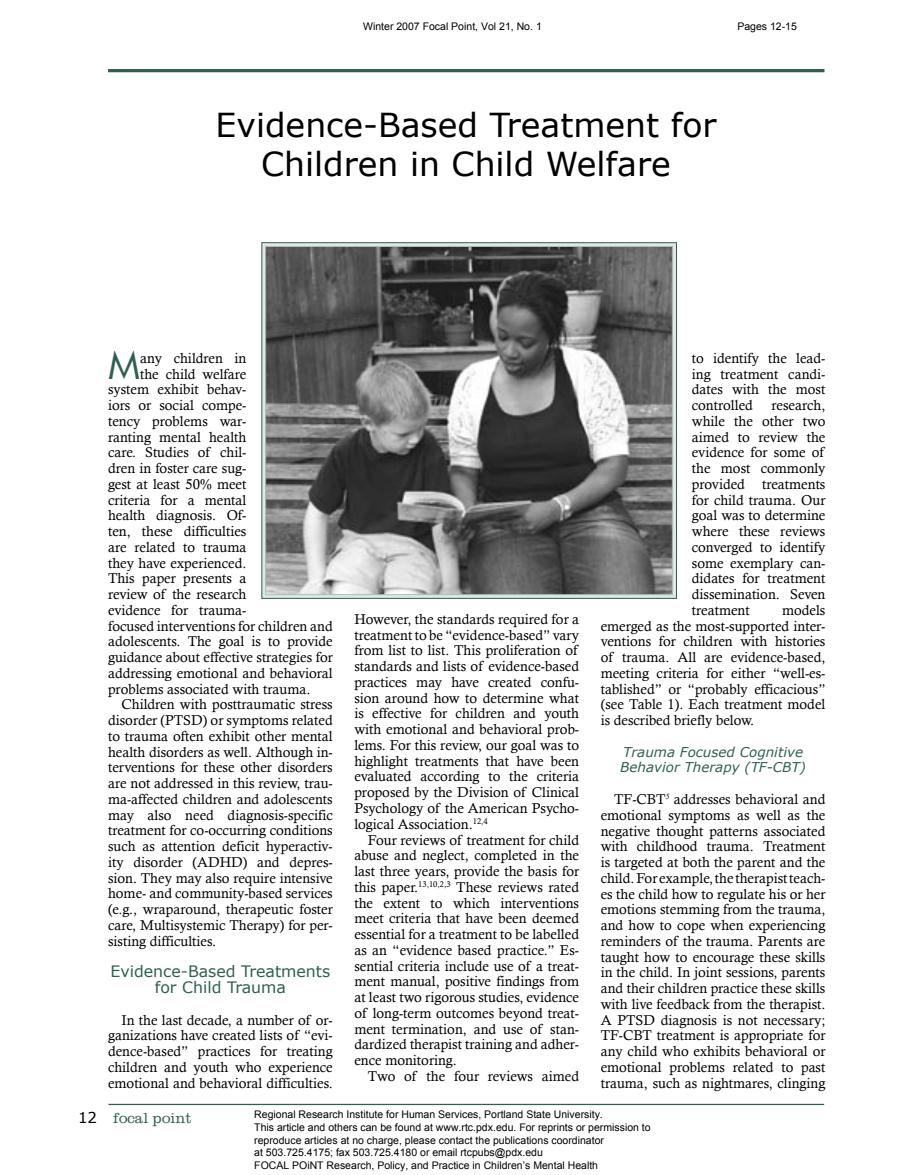
<style>
.page{position:relative;width:905px;height:1175px;background:#fff}
.page>*{position:absolute;margin:0;border:0;box-sizing:border-box;transform-origin:0 0}
.new_article_style_2{font:38.25px "Futura BT";color:#2f5f53}
.article_title{font:33px "Verdana";color:#000}
.sub-sub_header{font:15.75px "Verdana";color:#2f5f53}
.t1{font:300 15px "Clarendon";color:#2f5f53}
.new_article_style_2-2{font:14.25px/15.8px "Calisto";color:#000;text-align:justify}
.sub-sub_header-2{font:italic 13.5px "Verdana";color:#2f5f53}
.t2{font:10.5px/12.6px "Arial";color:#000}
.s1{font-family:"Verdana";font-weight:400;color:#000}
</style>
<div class="page">
<div style="left:109px;top:1104px;width:714px;height:1px;border:1px solid #2f5f53"></div>
<div style="left:108px;top:69px;width:716px;height:3px;border:2px solid #2f5f53"></div>
<div style="left:262px;top:243px;width:414px;height:355px;background:#e0e7e5"></div>
<div style="left:261px;top:242px;width:416px;height:356px;border:1px solid #2f5f53"></div>
<img style="left:267px;top:248px;width:403px;height:345px">
<div style="left:265px;top:246px;width:407px;height:349px;border:1px solid #acbfba"></div>
<p class="t2" style="left:363px;top:20px;width:180px">Winter 2007 Focal Point, Vol 21, No. 1</p>
<p class="t2" style="left:737px;top:20px;width:61px">Pages 12-15</p>
<p class="article_title" style="left:216px;top:104px;width:502px">Evidence-Based Treatment for</p>
<p class="article_title" style="left:261px;top:143px;width:411px">Children in Child Welfare</p>
<p class="new_article_style_2" style="left:108px;top:342px;width:34px">M</p>
<p class="new_article_style_2-2" style="left:140px;top:350px;width:108px">any children in</p>
<p class="new_article_style_2-2" style="left:140px;top:366px;width:108px">the child welfare</p>
<p class="new_article_style_2-2" style="left:108px;top:381px;width:140px">system exhibit behav-</p>
<p class="new_article_style_2-2" style="left:108px;top:397px;width:140px">iors or social compe-</p>
<p class="new_article_style_2-2" style="left:108px;top:413px;width:140px">tency problems war-</p>
<p class="new_article_style_2-2" style="left:108px;top:428px;width:140px">ranting mental health</p>
<p class="new_article_style_2-2" style="left:108px;top:444px;width:140px">care. Studies of chil-</p>
<p class="new_article_style_2-2" style="left:108px;top:460px;width:140px">dren in foster care sug-</p>
<p class="new_article_style_2-2" style="left:108px;top:476px;width:140px">gest at least 50% meet</p>
<p class="new_article_style_2-2" style="left:108px;top:491px;width:140px">criteria for a mental</p>
<p class="new_article_style_2-2" style="left:108px;top:507px;width:140px">health diagnosis. Of-</p>
<p class="new_article_style_2-2" style="left:108px;top:523px;width:140px">ten, these difficulties</p>
<p class="new_article_style_2-2" style="left:108px;top:539px;width:140px">are related to trauma</p>
<p class="new_article_style_2-2" style="left:108px;top:554px;width:140px">they have experienced.</p>
<p class="new_article_style_2-2" style="left:108px;top:570px;width:140px">This paper presents a</p>
<p class="new_article_style_2-2" style="left:108px;top:586px;width:140px">review of the research</p>
<p class="new_article_style_2-2" style="left:108px;top:602px;width:140px">evidence for trauma-</p>
<p class="new_article_style_2-2" style="left:108px;top:617px;width:226px">focused interventions for children and</p>
<p class="new_article_style_2-2" style="left:108px;top:633px;width:226px">adolescents. The goal is to provide</p>
<p class="new_article_style_2-2" style="left:108px;top:649px;width:226px">guidance about effective strategies for</p>
<p class="new_article_style_2-2" style="left:108px;top:665px;width:226px">addressing emotional and behavioral</p>
<p class="new_article_style_2-2" style="left:108px;top:680px;width:204px">problems associated with trauma.</p>
<p class="new_article_style_2-2" style="left:108px;top:696px;width:226px;text-indent:13px">Children with posttraumatic stress disorder (PTSD) or symptoms related to trauma often exhibit other mental health disorders as well. Although in&shy;terventions for these other disorders are not addressed in this review, trau&shy;ma-affected children and adolescents may also need diagnosis-specific treatment for co-occurring conditions such as attention deficit hyperactiv&shy;ity disorder (ADHD) and depres&shy;sion. They may also require intensive home- and community-based services (e.g., wraparound, therapeutic foster care, Multisystemic Therapy) for per&shy;sisting difficulties.</p>
<p class="sub-sub_header" style="left:110px;top:961px;width:221px">Evidence-Based Treatments</p>
<p class="sub-sub_header" style="left:155px;top:977px;width:133px">for Child Trauma</p>
<p class="new_article_style_2-2" style="left:108px;top:1011px;width:226px;text-indent:13px">In the last decade, a number of or&shy;ganizations have created lists of “evi&shy;dence-based” practices for treating children and youth who experience emotional and behavioral difficulties.</p>
<p class="new_article_style_2-2" style="left:354px;top:611px;width:226px">However, the standards required for a treatment to be “evidence-based” vary from list to list. This proliferation of standards and lists of evidence-based practices may have created confu&shy;sion around how to determine what is effective for children and youth with emotional and behavioral prob&shy;lems. For this review, our goal was to highlight treatments that have been evaluated according to the criteria proposed by the Division of Clinical Psychology of the American Psycho&shy;logical Association.<sup>12,4</sup></p>
<p class="new_article_style_2-2" style="left:354px;top:831px;width:226px;text-indent:13px">Four reviews of treatment for child abuse and neglect, completed in the last three years, provide the basis for this paper.<sup>13,10,2,3</sup> These reviews rated the extent to which interventions meet criteria that have been deemed essential for a treatment to be labelled as an “evidence based practice.” Es&shy;sential criteria include use of a treat&shy;ment manual, positive findings from at least two rigorous studies, evidence of long-term outcomes beyond treat&shy;ment termination, and use of stan&shy;dardized therapist training and adher&shy;ence monitoring.</p>
<p class="new_article_style_2-2" style="left:368px;top:1067px;width:213px">Two of the four reviews aimed</p>
<p class="new_article_style_2-2" style="left:691px;top:350px;width:135px">to identify the lead&shy;ing treatment candi&shy;dates with the most controlled</p>
<p class="new_article_style_2-2" style="left:691px;top:397px;width:135px;text-indent:80px">research, while the other two aimed to review the evidence for some of the most commonly provided treatments for child trauma. Our goal was to determine where these reviews converged to identify some exemplary can&shy;didates for treatment dissemination. Seven treatment</p>
<p class="new_article_style_2-2" style="left:600px;top:602px;width:226px;text-indent:181px">models emerged as the most-supported inter&shy;ventions for children with histories of trauma. All are evidence-based, meeting criteria for either “well-es&shy;tablished” or “probably efficacious” (see Table 1). Each treatment model is described briefly below.</p>
<p class="sub-sub_header-2" style="left:623px;top:743px;width:181px">Trauma Focused Cognitive</p>
<p class="sub-sub_header-2" style="left:620px;top:759px;width:187px">Behavior Therapy (TF-CBT)</p>
<p class="new_article_style_2-2" style="left:600px;top:791px;width:226px;text-indent:13px">TF-CBT<sup>5</sup> addresses behavioral and emotional symptoms as well as the negative thought patterns associated with childhood trauma. Treatment is targeted at both the parent and the child. For example, the therapist teach&shy;es the child how to regulate his or her emotions stemming from the trauma, and how to cope when experiencing reminders of the trauma. Parents are taught how to encourage these skills in the child. In joint sessions, parents and their children practice these skills with live feedback from the therapist.<br>A PTSD diagnosis is not necessary; TF-CBT treatment is appropriate for any child who exhibits behavioral or emotional problems related to past trauma, such as nightmares, clinging</p>
<p class="t1" style="left:78px;top:1109px;width:115px"><span class="s1">12</span> focal point</p>
<p class="t2" style="left:254px;top:1108px;width:398px">Regional Research Institute for Human Services, Portland State University.<br>This article and others can be found at www.rtc.pdx.edu. For reprints or permission to reproduce articles at no charge, please contact the publications coordinator<br>at 503.725.4175; fax 503.725.4180 or email rtcpubs@pdx.edu<br>FOCAL POiNT Research, Policy, and Practice in Children’s Mental Health</p>
</div>
